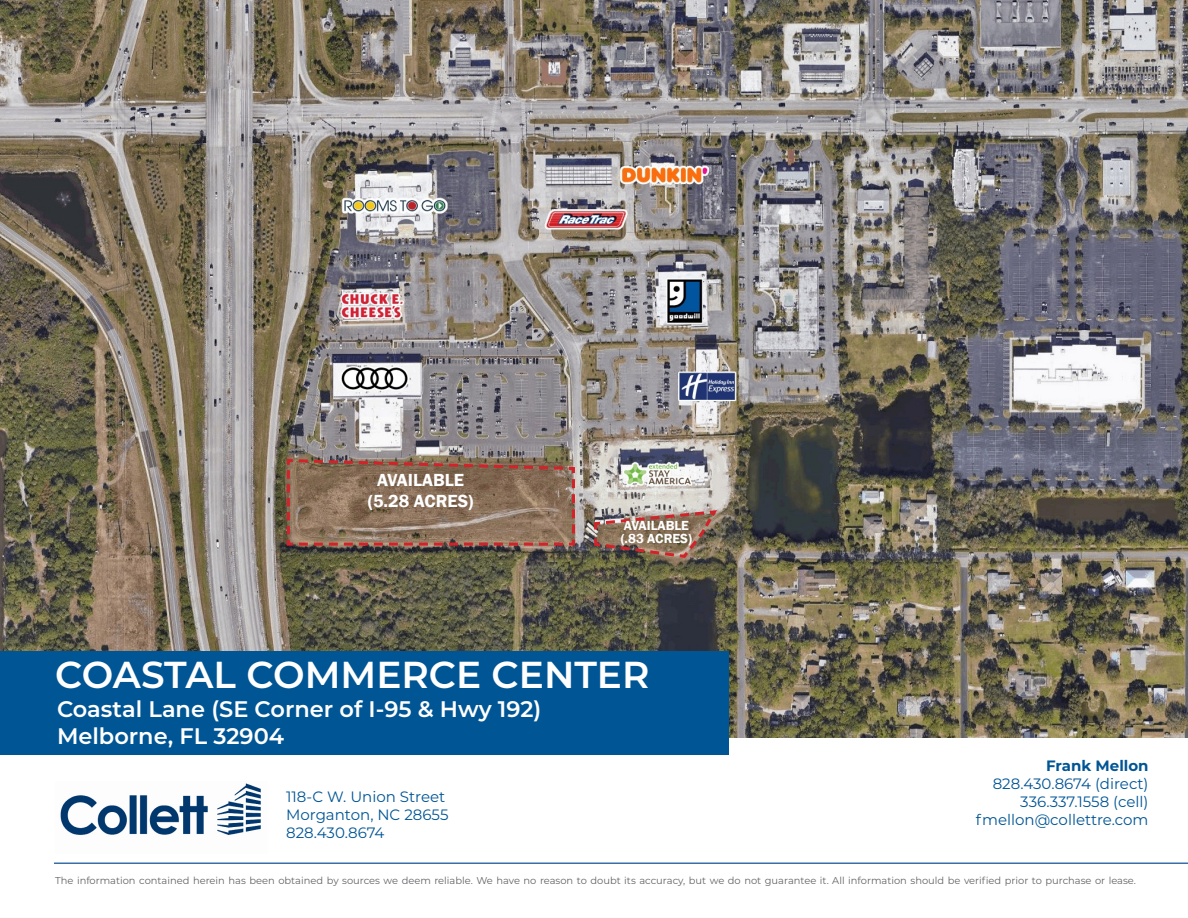
<style>
.page{position:relative;width:1188px;height:918px;background:#fff}
.page>*{position:absolute;margin:0;border:0;box-sizing:border-box;transform-origin:0 0}
.t1{font:600 37.5px "Montserrat";color:#fff}
.t2{font:600 22.5px "Montserrat";color:#fff}
.t3{font:600 18px "Franklin Gothic";color:#fff}
.t4{font:15px/18px "Montserrat";color:#005595}
.t5{font:700 15px "Montserrat";color:#005595}
.t6{font:600 13.5px "Franklin Gothic";color:#fff}
.t7{font:9.9px "Montserrat";color:#636366}
</style>
<div class="page">
<img style="left:0;top:0;width:1188px;height:738px">
<div style="left:0;top:651px;width:729px;height:104px;background:#005595"></div>
<img style="left:60px;top:783px;width:201px;height:52px">
<hr style="left:54px;top:862px;width:1134px;height:2px;background:#386fa9">
<svg style="left:285px;top:457px;width:291px;height:90px;background:#8d6e5a"></svg>
<img style="left:593px;top:508px;width:127px;height:52px">
<p class="t3" style="left:377px;top:469px;width:89px">AVAILABLE</p>
<p class="t3" style="left:368px;top:490px;width:107px">(5.28 ACRES)</p>
<p class="t6" style="left:624px;top:517px;width:67px">AVAILABLE</p>
<p class="t6" style="left:621px;top:530px;width:73px">(.83 ACRES)</p>
<p class="t1" style="left:55px;top:648px;width:596px">COASTAL COMMERCE CENTER</p>
<p class="t2" style="left:57px;top:693px;width:486px">Coastal Lane (SE Corner of I-95 &amp; Hwy 192)</p>
<p class="t2" style="left:57px;top:720px;width:229px">Melborne, FL 32904</p>
<p class="t5" style="left:1046px;top:754px;width:104px">Frank Mellon</p>
<p class="t4" style="left:993px;top:774px;width:157px">828.430.8674 (direct)</p>
<p class="t4" style="left:1020px;top:792px;width:130px">336.337.1558 (cell)</p>
<p class="t4" style="left:976px;top:810px;width:174px">fmellon@collettre.com</p>
<p class="t4" style="left:286px;top:787px;width:164px">118-C W. Union Street<br>Morganton, NC 28655</p>
<p class="t4" style="left:286px;top:823px;width:100px">828.430.8674</p>
<p class="t7" style="left:55px;top:874px;width:1082px">The information contained herein has been obtained by sources we deem reliable. We have no reason to doubt its accuracy, but we do not guarantee it. All information should be verified prior to purchase or lease.</p>
</div>
